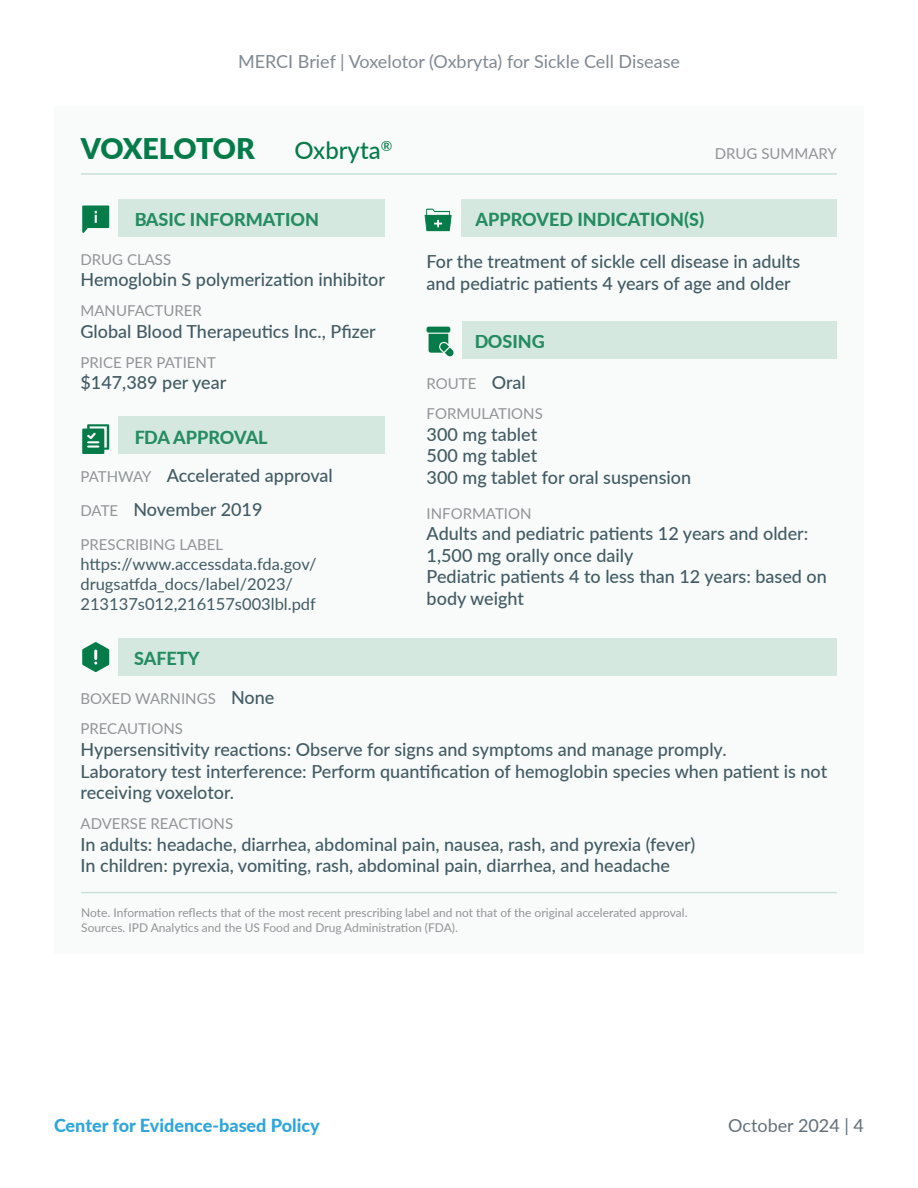
<style>
.page{position:relative;width:918px;height:1188px;background:#fff}
.page>*{position:absolute;margin:0;border:0;box-sizing:border-box;transform-origin:0 0}
.t1{font:900 28.5px "Lato";letter-spacing:-.015em;color:#067b4a}
.t2{font:500 24px "Lato";color:#067b4a}
.t3{font:500 18px/21.6px "Lato";color:#445b65}
.t4{font:800 18px "Lato";color:#067b4a}
.t5{font:18px "Lato";color:#808992}
.t6{font:800 18px "Lato";color:#2da5dd}
.t7{font:18px "Lato";color:#636f78}
.t8{font:16.5px/19.8px "Lato";color:#445b65}
.t9{font:15px/30px "Lato";color:#939598}
.t10{font:12px/14.4px "Lato";color:#939598}
.s1{font-weight:400;font-size:15px;color:#939598}
.s2{font-weight:500;font-size:18px;color:#445b65}
</style>
<div class="page">
<div style="left:54px;top:106px;width:810px;height:847px;background:#f8fbfa"></div>
<hr style="left:81px;top:173px;width:756px;height:2px;background:#067b4a">
<hr style="left:81px;top:892px;width:756px;height:1px;background:#067b4a">
<div style="left:119px;top:417px;width:266px;height:37px;background:#d4e8df"></div>
<div style="left:462px;top:321px;width:375px;height:38px;background:#d4e8df"></div>
<div style="left:119px;top:638px;width:718px;height:38px;background:#d4e8df"></div>
<div style="left:119px;top:199px;width:266px;height:38px;background:#d4e8df"></div>
<div style="left:461px;top:199px;width:376px;height:38px;background:#d4e8df"></div>
<div style="left:427px;top:327px;width:23px;height:6px;background:#067b4a;border-radius:2px"></div>
<svg style="left:429px;top:334px;width:25px;height:22px"></svg>
<svg style="left:82px;top:424px;width:27px;height:30px"></svg>
<svg style="left:82px;top:642px;width:27px;height:30px"></svg>
<svg style="left:425px;top:209px;width:27px;height:22px"></svg>
<svg style="left:82px;top:205px;width:27px;height:28px"></svg>
<p class="t5" style="left:238px;top:49px;width:443px">MERCI Brief | Voxelotor (Oxbryta) for Sickle Cell Disease</p>
<h1 class="t1" style="left:81px;top:127px;width:175px">VOXELOTOR</h1>
<h2 class="t2" style="left:294px;top:133px;width:100px">Oxbryta<sup>®</sup></h2>
<p class="t9" style="left:715px;top:138px;width:124px">DRUG SUMMARY</p>
<p class="t4" style="left:134px;top:207px;width:186px">BASIC INFORMATION</p>
<p class="t4" style="left:476px;top:207px;width:230px">APPROVED INDICATION(S)</p>
<p class="t9" style="left:81px;top:244px;width:92px">DRUG CLASS</p>
<p class="t3" style="left:81px;top:268px;width:306px">Hemoglobin S polymerization inhibitor</p>
<p class="t9" style="left:81px;top:295px;width:123px">MANUFACTURER</p>
<p class="t3" style="left:81px;top:320px;width:297px">Global Blood Therapeutics Inc., Pfizer</p>
<p class="t9" style="left:81px;top:347px;width:137px">PRICE PER PATIENT</p>
<p class="t3" style="left:81px;top:371px;width:147px">$147,389 per year</p>
<p class="t4" style="left:134px;top:424px;width:135px">FDA APPROVAL</p>
<p class="t3" style="left:81px;top:458px;width:254px;line-height:33.6px"><span class="s1">PATHWAY</span> Accelerated approval<br><span class="s1">DATE</span> November 2019</p>
<p class="t9" style="left:81px;top:529px;width:144px">PRESCRIBING LABEL</p>
<p class="t8" style="left:81px;top:554px;width:238px">https://www.accessdata.fda.gov/ drugsatfda_docs/label/2023/<br>213137s012,216157s003lbl.pdf</p>
<p class="t4" style="left:134px;top:645px;width:67px">SAFETY</p>
<p class="t3" style="left:427px;top:250px;width:375px">For the treatment of sickle cell disease in adults and pediatric patients 4 years of age and older</p>
<p class="t4" style="left:474px;top:328px;width:72px">DOSING</p>
<p class="t9" style="left:427px;top:368px;width:118px">ROUTE <span class="s2">Oral<br></span>FORMULATIONS</p>
<p class="t3" style="left:427px;top:423px;width:266px">300 mg tablet<br>500 mg tablet<br>300 mg tablet for oral suspension</p>
<p class="t9" style="left:427px;top:498px;width:106px">INFORMATION</p>
<p class="t3" style="left:427px;top:522px;width:402px">Adults and pediatric patients 12 years and older:<br>1,500 mg orally once daily<br>Pediatric patients 4 to less than 12 years: based on body weight</p>
<p class="t9" style="left:81px;top:683px;width:195px">BOXED WARNINGS <span class="s2">None<br></span>PRECAUTIONS</p>
<p class="t3" style="left:81px;top:738px;width:748px">Hypersensitivity reactions: Observe for signs and symptoms and manage promply.<br>Laboratory test interference: Perform quantification of hemoglobin species when patient is not receiving voxelotor.</p>
<p class="t9" style="left:81px;top:808px;width:154px">ADVERSE REACTIONS</p>
<p class="t3" style="left:81px;top:833px;width:616px">In adults: headache, diarrhea, abdominal pain, nausea, rash, and pyrexia (fever)<br>In children: pyrexia, vomiting, rash, abdominal pain, diarrhea, and headache</p>
<p class="t10" style="left:81px;top:905px;width:608px">Note. Information reflects that of the most recent prescribing label and not that of the original accelerated approval.<br>Sources. IPD Analytics and the US Food and Drug Administration (FDA).</p>
<p class="t6" style="left:54px;top:1112px;width:267px">Center for Evidence-based Policy</p>
<p class="t7" style="left:728px;top:1113px;width:137px">October 2024 | 4</p>
</div>
